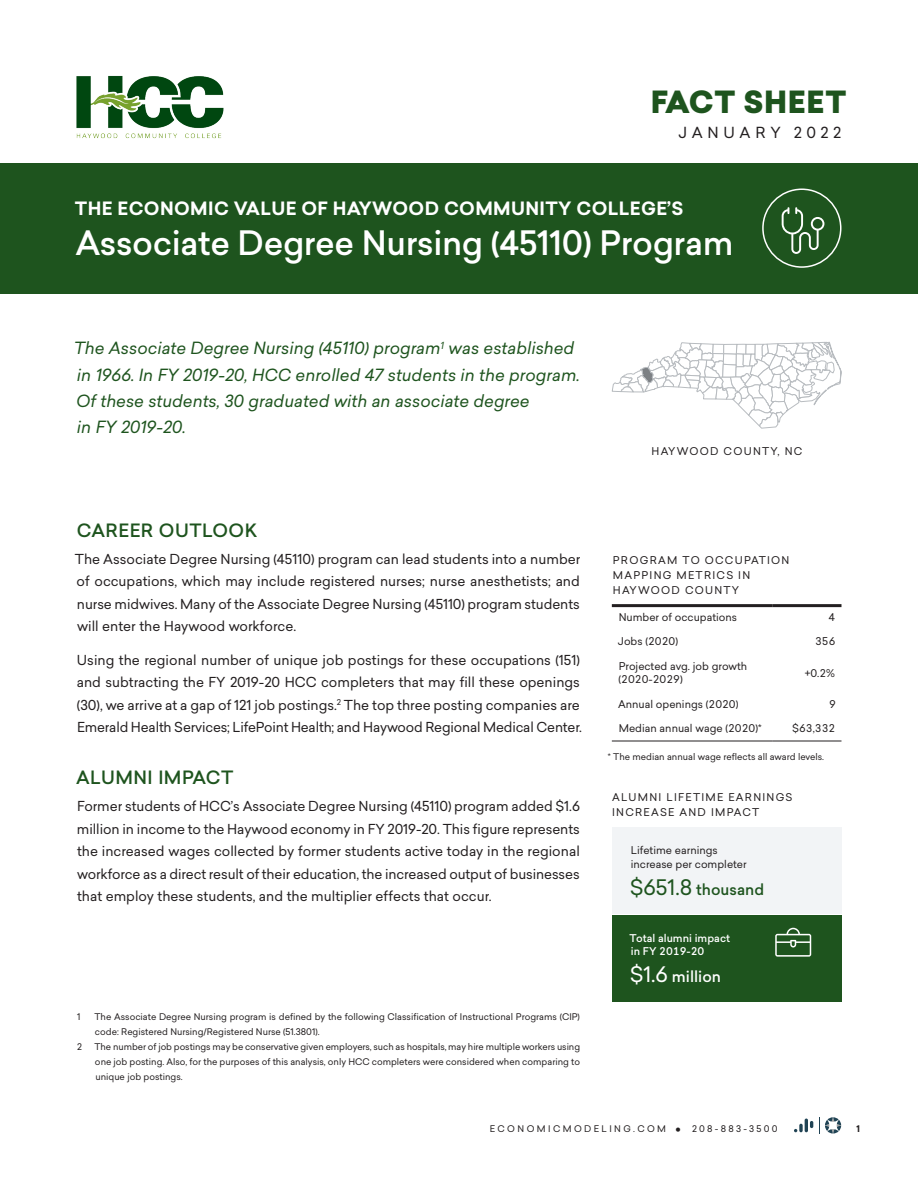
<style>
.page{position:relative;width:918px;height:1188px;background:#fff}
.page>*{position:absolute;margin:0;border:0;box-sizing:border-box;transform-origin:0 0}
.t1{font:500 33px "Sailec";letter-spacing:-.01em;color:#fff}
.t2{font:900 30px "Sailec";letter-spacing:.02em;color:#1e541e}
.t3{font:700 18px "Sailec";letter-spacing:.02em;color:#fff}
.FS_Heading_1{font:500 18px "Sailec";letter-spacing:.025em;color:#1e541e}
.Program_blurb{font:italic 16.5px/26.2px "Sailec";color:#1e541e}
.t4{font:500 15px "Sailec";color:#1e541e}
.t5{font:15px "Sailec";letter-spacing:.32em;color:#231f20}
.t6{font:500 15px "Sailec";color:#fff}
.t7{font:13.5px/22.5px "Sailec";color:#231f20;text-align:justify}
.Table_left{font:10.5px/13.5px "Sailec";color:#231f20}
.Figure_title{font:10.5px/15px "Sailec";letter-spacing:.12em;color:#231f20}
.Figure_text{font:10.5px/13.5px "Sailec";color:#231f20}
.Figure_text-2{font:500 10.5px/13.5px "Sailec";color:#fff}
.Table_right{font:10.5px "Sailec";color:#231f20}
.Footnote{font:9px/15px "Sailec";color:#231f20}
.Figure_footnote{font:9px "Sailec";color:#231f20}
.Footnote-2{font:9px "Sailec";letter-spacing:.27em;color:#231f20}
.t8{font:700 9px "Sailec";color:#231f20}
.s1{font-weight:400;font-size:21px}
.s2{font-size:17.25px}
</style>
<div class="page">
<svg style="left:794px;top:1119px;width:19px;height:13px"></svg>
<svg style="left:819px;top:1117px;width:22px;height:17px"></svg>
<div style="left:0;top:163px;width:918px;height:130px;background:#1e541e"></div>
<div style="left:762px;top:188px;width:80px;height:80px;border:2px solid #fff;border-radius:50%"></div>
<svg style="left:782px;top:207px;width:42px;height:47px"></svg>
<img style="left:76px;top:75px;width:148px;height:64px">
<svg style="left:612px;top:342px;width:230px;height:87px"></svg>
<div style="left:612px;top:915px;width:230px;height:87px;background:#1e541e"></div>
<div style="left:612px;top:827px;width:230px;height:87px;background:#f2f4f6"></div>
<svg style="left:775px;top:928px;width:36px;height:29px"></svg>
<hr style="left:612px;top:741px;width:160px;height:1px;background:#231f20">
<hr style="left:772px;top:741px;width:69px;height:1px;background:#231f20">
<hr style="left:612px;top:604px;width:160px;height:3px;background:#231f20">
<hr style="left:772px;top:604px;width:69px;height:3px;background:#231f20">
<p class="t2" style="left:651px;top:80px;width:197px">FACT SHEET</p>
<p class="t5" style="left:678px;top:122px;width:164px">JANUARY 2022</p>
<p class="t3" style="left:75px;top:196px;width:610px">THE ECONOMIC VALUE OF HAYWOOD COMMUNITY COLLEGE’S</p>
<p class="t1" style="left:75px;top:219px;width:660px">Associate Degree Nursing (45110) Program</p>
<p class="Program_blurb" style="left:74px;top:335px;width:508px">The Associate Degree Nursing (45110) program<sup>1</sup> was established in 1966. In FY 2019-20, HCC enrolled 47 students in the program.<br>Of these students, 30 graduated with an associate degree<br>in FY 2019-20.</p>
<p class="FS_Heading_1" style="left:77px;top:517px;width:182px">CAREER OUTLOOK</p>
<p class="t7" style="left:75px;top:547px;width:507px">The Associate Degree Nursing (45110) program can lead students into a number of occupations, which may include registered nurses; nurse anesthetists; and nurse midwives. Many of the Associate Degree Nursing (45110) program students will enter the Haywood workforce.</p>
<p class="t7" style="left:77px;top:649px;width:507px;text-align:left">Using the regional number of unique job postings for these occupations (151) and subtracting the FY 2019-20 HCC completers that may fill these openings (30), we arrive at a gap of 121 job postings.<sup>2</sup> The top three posting companies are Emerald Health Services; LifePoint Health; and Haywood Regional Medical Center.</p>
<p class="FS_Heading_1" style="left:76px;top:765px;width:159px">ALUMNI IMPACT</p>
<p class="t7" style="left:77px;top:795px;width:505px">Former students of HCC’s Associate Degree Nursing (45110) program added $1.6 million in income to the Haywood economy in FY 2019-20. This figure represents the increased wages collected by former students active today in the regional workforce as a direct result of their education, the increased output of businesses that employ these students, and the multiplier effects that occur.</p>
<p class="Footnote" style="left:77px;top:1009px;width:5px">1</p>
<p class="Footnote" style="left:94px;top:1009px;width:487px">The Associate Degree Nursing program is defined by the following Classification of Instructional Programs (CIP) code: Registered Nursing/Registered Nurse (51.3801).</p>
<p class="Footnote" style="left:77px;top:1039px;width:6px">2</p>
<p class="Footnote" style="left:94px;top:1039px;width:487px;text-align:justify">The number of job postings may be conservative given employers, such as hospitals, may hire multiple workers using one job posting. Also, for the purposes of this analysis, only HCC completers were considered when comparing to unique job postings.</p>
<p class="Figure_title" style="left:652px;top:444px;width:152px">HAYWOOD COUNTY, NC</p>
<p class="Figure_title" style="left:613px;top:552px;width:178px">PROGRAM TO OCCUPATION<br>MAPPING METRICS IN<br>HAYWOOD COUNTY</p>
<p class="Table_left" style="left:619px;top:610px;width:120px">Number of occupations</p>
<p class="Table_right" style="left:829px;top:610px;width:8px">4</p>
<p class="Table_left" style="left:618px;top:635px;width:62px">Jobs (2020)</p>
<p class="Table_right" style="left:815px;top:634px;width:22px">356</p>
<p class="Table_left" style="left:619px;top:659px;width:130px">Projected avg. job growth (2020-2029)</p>
<p class="Table_right" style="left:805px;top:665px;width:32px">+0.2%</p>
<p class="Table_left" style="left:618px;top:697px;width:122px">Annual openings (2020)</p>
<p class="Table_right" style="left:829px;top:696px;width:8px">9</p>
<p class="Table_left" style="left:619px;top:721px;width:144px">Median annual wage (2020)*</p>
<p class="Table_right" style="left:792px;top:721px;width:45px">$63,332</p>
<p class="Figure_footnote" style="left:608px;top:751px;width:218px">* The median annual wage reflects all award levels.</p>
<p class="Figure_title" style="left:612px;top:790px;width:182px">ALUMNI LIFETIME EARNINGS<br>INCREASE AND IMPACT</p>
<p class="Figure_text" style="left:631px;top:844px;width:117px">Lifetime earnings increase per completer</p>
<p class="t4" style="left:630px;top:879px;width:136px"><span class="s1">$651.8</span> thousand</p>
<p class="Figure_text-2" style="left:629px;top:931px;width:102px">Total alumni impact in FY 2019-20</p>
<p class="t6" style="left:630px;top:966px;width:93px"><span class="s1">$1.6</span> million</p>
<p class="Footnote-2" style="left:490px;top:1123px;width:289px">ECONOMICMODELING.COM <span class="s2">•</span> 208-883-3500</p>
<p class="t8" style="left:856px;top:1123px;width:5px">1</p>
</div>
